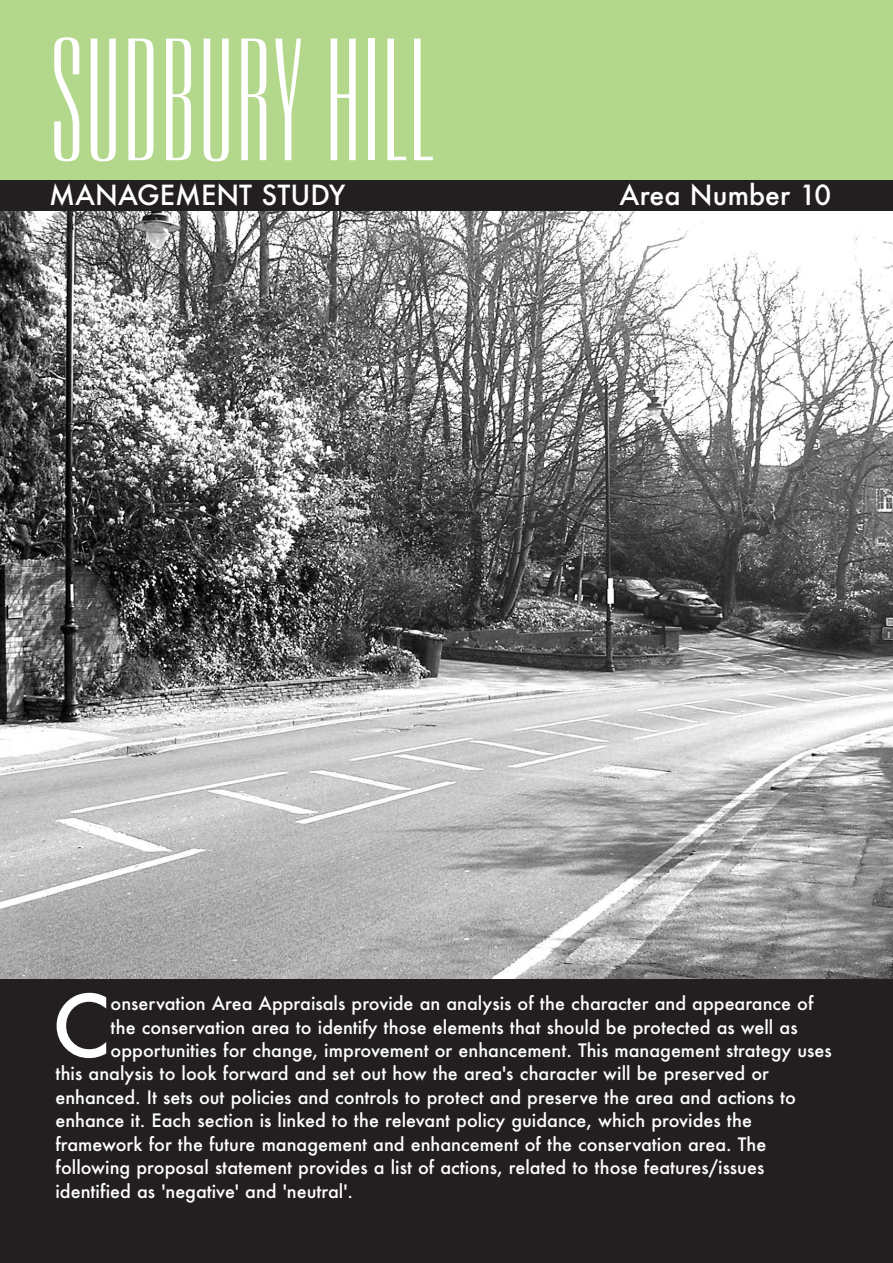
<style>
.page{position:relative;width:893px;height:1263px;background:#fff}
.page>*{position:absolute;margin:0;border:0;box-sizing:border-box;transform-origin:0 0}
.t1{font:169.5px "Empire BT";color:#fff}
.t2{font:500 83.4px "Futura";color:#fff}
.t3{font:500 27px "Futura";color:#fff}
.t4{font:500 18px "Futura";color:#fff}
</style>
<div class="page">
<div style="left:0;top:0;width:893px;height:187px;background:#b3d78b"></div>
<div style="left:0;top:180px;width:893px;height:32px;background:#231f20"></div>
<img style="left:0;top:212px;width:893px;height:767px">
<div style="left:0;top:979px;width:893px;height:284px;background:#231f20"></div>
<h1 class="t1" style="left:49px;top:3px;width:387px">SUDBURY HILL</h1>
<h3 class="t3" style="left:49px;top:180px;width:298px">MANAGEMENT STUDY</h3>
<h3 class="t3" style="left:620px;top:180px;width:213px">Area Number 10</h3>
<h2 class="t2" style="left:52px;top:979px;width:60px">C</h2>
<p class="t4" style="left:111px;top:993px;width:704px">onservation Area Appraisals provide an analysis of the character and appearance of</p>
<p class="t4" style="left:111px;top:1017px;width:689px">the conservation area to identify those elements that should be protected as well as</p>
<p class="t4" style="left:111px;top:1040px;width:723px">opportunities for change, improvement or enhancement. This management strategy uses</p>
<p class="t4" style="left:56px;top:1064px;width:715px">this analysis to look forward and set out how the area's character will be preserved or</p>
<p class="t4" style="left:56px;top:1087px;width:742px">enhanced. It sets out policies and controls to protect and preserve the area and actions to</p>
<p class="t4" style="left:56px;top:1110px;width:698px">enhance it. Each section is linked to the relevant policy guidance, which provides the</p>
<p class="t4" style="left:56px;top:1134px;width:712px">framework for the future management and enhancement of the conservation area. The</p>
<p class="t4" style="left:56px;top:1157px;width:710px">following proposal statement provides a list of actions, related to those features/issues</p>
<p class="t4" style="left:56px;top:1181px;width:299px">identified as 'negative' and 'neutral'.</p>
</div>
